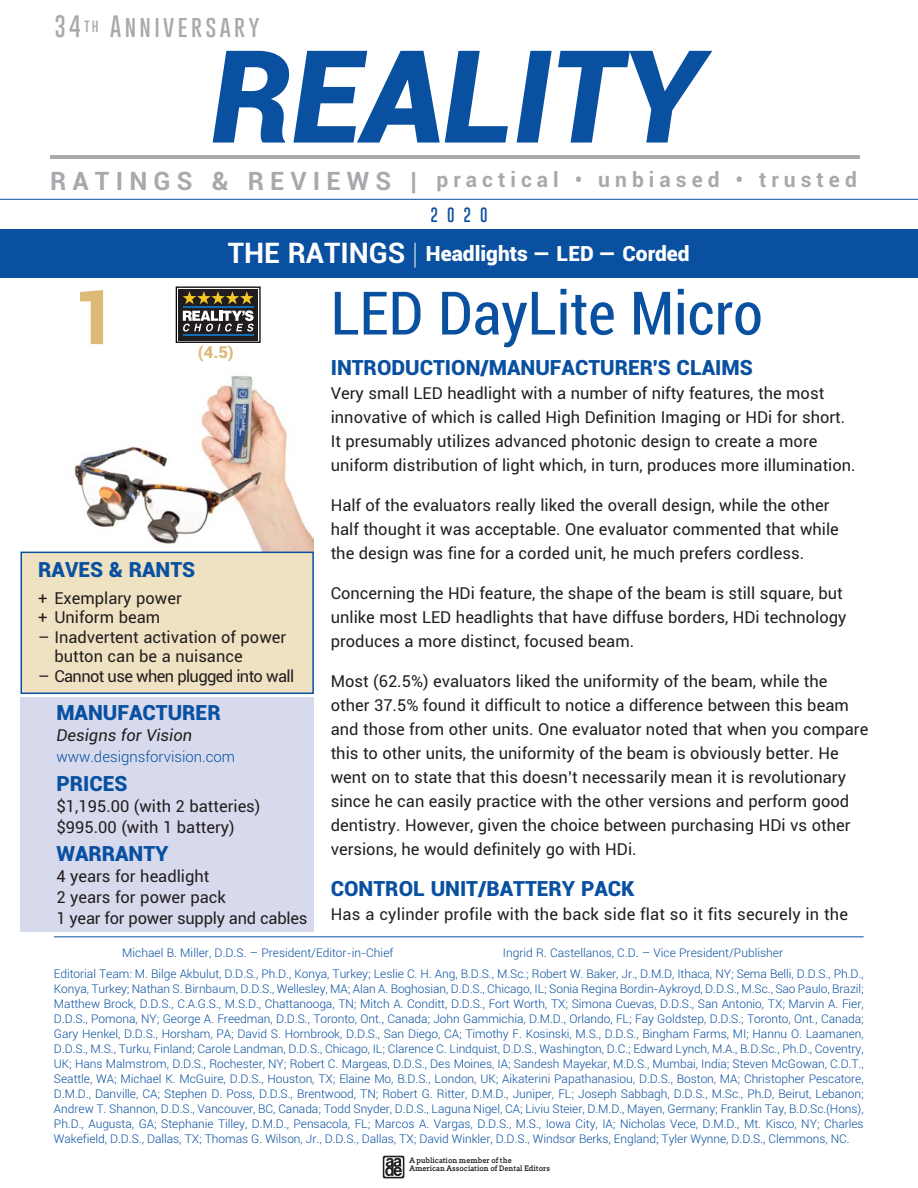
<style>
.page{position:relative;width:918px;height:1188px;background:#fff}
.page>*{position:absolute;margin:0;border:0;box-sizing:border-box;transform-origin:0 0}
.t1{font:italic 900 129px "Roboto";letter-spacing:-.01em;color:#0950a0}
.t2{font:900 75px "Roboto";color:#ddba77}
.t3{font:condensed 60px "Roboto";color:#0950a0}
.t4{font:100 22.5px "Gobold";letter-spacing:.15em;color:#a7a9ac}
.t5{font:900 21px "Roboto";color:#0950a0}
.t6{font:700 21px "Roboto";letter-spacing:.24em;color:#a7a9ac}
.t7{font:900 21px "Roboto";color:#fff}
.t8{font:16.5px/24px "Roboto";color:#231f20}
.t9{font:16.5px "Roboto";letter-spacing:-.04em;color:#231f20}
.t10{font:italic 16.5px "Roboto";color:#231f20}
.t11{font:900 16.5px "Roboto";color:#ddba77}
.t12{font:300 15px "Roboto";color:#0950a0}
.t13{font:100 15px "Gobold";color:#0950a0}
.t14{font:300 12px/15px "Roboto";letter-spacing:-.005em;color:#0950a0}
.t15{font:700 7.5px/7.5px "Twentytwelve Slab";color:#231f20}
.s1{font-size:25.5px}
.s2{font-weight:700;font-size:28.5px}
</style>
<div class="page">
<svg style="left:383px;top:1156px;width:21px;height:22px"></svg>
<img style="left:43px;top:376px;width:271px;height:176px">
<svg style="left:0;top:199px;width:918px;height:31px"></svg>
<hr style="left:50px;top:155px;width:810px;height:4px;background:#a7a9ac">
<div style="left:0;top:230px;width:918px;height:48px;background:#0950a0"></div>
<svg style="left:415px;top:243px;width:1px;height:25px"></svg>
<div style="left:20px;top:697px;width:294px;height:235px;background:#d7daed"></div>
<hr style="left:54px;top:936px;width:810px;height:1px;background:#0950a0">
<svg style="left:176px;top:287px;width:85px;height:56px;background:#58544b"></svg>
<hr style="left:183px;top:335px;width:70px;height:1px;background:#0f6db6">
<hr style="left:183px;top:306px;width:70px;height:2px;background:#0f6db6">
<div style="left:22px;top:553px;width:290px;height:140px;background:#efe2c2"></div>
<div style="left:21px;top:552px;width:293px;height:142px;border:2px solid #0950a0"></div>
<h3 class="t4" style="left:55px;top:16px;width:207px">34<sup>th</sup> Anniversary</h3>
<h1 class="t1" style="left:210px;top:51px;width:494px">REALITY</h1>
<h3 class="t6" style="left:50px;top:167px;width:808px"><span class="s1">RATINGS &amp; REVIEWS |</span> practical • unbiased • trusted</h3>
<p class="t13" style="left:431px;top:208px;width:59px">2020</p>
<h3 class="t7" style="left:228px;top:245px;width:463px"><span class="s2">THE RATINGS</span> Headlights — LED — Corded</h3>
<h3 class="t3" style="left:331px;top:272px;width:434px">LED DayLite Micro</h3>
<h3 class="t5" style="left:331px;top:359px;width:424px">INTRODUCTION/MANUFACTURER'S CLAIMS</h3>
<p class="t8" style="left:331px;top:382px;width:526px">Very small LED headlight with a number of nifty features, the most innovative of which is called High Definition Imaging or HDi for short.<br>It presumably utilizes advanced photonic design to create a more uniform distribution of light which, in turn, produces more illumination.</p>
<h3 class="t8" style="left:331px;top:494px;width:510px">Half of the evaluators really liked the overall design, while the other half thought it was acceptable. One evaluator commented that while the design was fine for a corded unit, he much prefers cordless.</h3>
<h3 class="t8" style="left:331px;top:583px;width:517px">Concerning the HDi feature, the shape of the beam is still square, but unlike most LED headlights that have diffuse borders, HDi technology produces a more distinct, focused beam.</h3>
<p class="t8" style="left:331px;top:671px;width:539px">Most (62.5%) evaluators liked the uniformity of the beam, while the other 37.5% found it difficult to notice a difference between this beam and those from other units. One evaluator noted that when you compare this to other units, the uniformity of the beam is obviously better. He went on to state that this doesn’t necessarily mean it is revolutionary since he can easily practice with the other versions and perform good dentistry. However, given the choice between purchasing HDi vs other versions, he would definitely go with HDi.</p>
<h3 class="t5" style="left:331px;top:880px;width:305px">CONTROL UNIT/BATTERY PACK</h3>
<h3 class="t8" style="left:331px;top:903px;width:519px">Has a cylinder profile with the back side flat so it fits securely in the</h3>
<h2 class="t2" style="left:72px;top:287px;width:45px">1</h2>
<h3 class="t11" style="left:198px;top:346px;width:37px">(4.5)</h3>
<h3 class="t5" style="left:38px;top:561px;width:159px">RAVES &amp; RANTS</h3>
<h3 class="t8" style="left:38px;top:589px;width:145px;line-height:19.5px">+ Exemplary power + Uniform beam</h3>
<h3 class="t8" style="left:54px;top:628px;width:233px;line-height:19.5px;text-indent:-16px">– Inadvertent activation of power button can be a nuisance</h3>
<h3 class="t9" style="left:38px;top:669px;width:257px">– Cannot use when plugged into wall</h3>
<h3 class="t5" style="left:56px;top:704px;width:166px">MANUFACTURER</h3>
<h3 class="t10" style="left:56px;top:726px;width:137px">Designs for Vision</h3>
<p class="t12" style="left:56px;top:751px;width:180px">www.designsforvision.com</p>
<h3 class="t5" style="left:56px;top:775px;width:73px">PRICES</h3>
<h3 class="t8" style="left:56px;top:797px;width:206px;line-height:21px">$1,195.00 (with 2 batteries) $995.00 (with 1 battery)</h3>
<h3 class="t5" style="left:56px;top:845px;width:114px">WARRANTY</h3>
<h3 class="t8" style="left:56px;top:867px;width:253px;line-height:21px">4 years for headlight<br>2 years for power pack<br>1 year for power supply and cables</h3>
<p class="t14" style="left:122px;top:946px;width:273px">Michael B. Miller, D.D.S. – President/Editor-in-Chief</p>
<p class="t14" style="left:54px;top:943px;width:811px;line-height:21.5px;text-indent:449px">Ingrid R. Castellanos, C.D. – Vice President/Publisher<br>Editorial Team: M. Bilge Akbulut, D.D.S., Ph.D., Konya, Turkey; Leslie C. H. Ang, B.D.S., M.Sc.; Robert W. Baker, Jr., D.M.D, Ithaca, NY; Sema Belli, D.D.S., Ph.D.,</p>
<p class="t14" style="left:54px;top:983px;width:811px;text-align:justify">Konya, Turkey; Nathan S. Birnbaum, D.D.S., Wellesley, MA; Alan A. Boghosian, D.D.S., Chicago, IL; Sonia Regina Bordin-Aykroyd, D.D.S., M.Sc., Sao Paulo, Brazil; Matthew Brock, D.D.S., C.A.G.S., M.S.D., Chattanooga, TN; Mitch A. Conditt, D.D.S., Fort Worth, TX; Simona Cuevas, D.D.S., San Antonio, TX; Marvin A. Fier, D.D.S., Pomona, NY; George A. Freedman, D.D.S., Toronto, Ont., Canada; John Gammichia, D.M.D., Orlando, FL; Fay Goldstep, D.D.S.; Toronto, Ont., Canada; Gary Henkel, D.D.S., Horsham, PA; David S. Hornbrook, D.D.S., San Diego, CA; Timothy F. Kosinski, M.S., D.D.S., Bingham Farms, MI; Hannu O. Laamanen, D.D.S., M.S., Turku, Finland; Carole Landman, D.D.S., Chicago, IL; Clarence C. Lindquist, D.D.S., Washington, D.C.; Edward Lynch, M.A., B.D.Sc., Ph.D., Coventry, UK; Hans Malmstrom, D.D.S., Rochester, NY; Robert C. Margeas, D.D.S., Des Moines, IA; Sandesh Mayekar, M.D.S., Mumbai, India; Steven McGowan, C.D.T., Seattle, WA; Michael K. McGuire, D.D.S., Houston, TX; Elaine Mo, B.D.S., London, UK; Aikaterini Papathanasiou, D.D.S., Boston, MA; Christopher Pescatore, D.M.D., Danville, CA; Stephen D. Poss, D.D.S., Brentwood, TN; Robert G. Ritter, D.M.D., Juniper, FL; Joseph Sabbagh, D.D.S., M.Sc., Ph.D, Beirut, Lebanon; Andrew T. Shannon, D.D.S., Vancouver, BC, Canada; Todd Snyder, D.D.S., Laguna Nigel, CA; Liviu Steier, D.M.D., Mayen, Germany; Franklin Tay, B.D.Sc.(Hons), Ph.D., Augusta, GA; Stephanie Tilley, D.M.D., Pensacola, FL; Marcos A. Vargas, D.D.S., M.S., Iowa City, IA; Nicholas Vece, D.M.D., Mt. Kisco, NY; Charles Wakefield, D.D.S., Dallas, TX; Thomas G. Wilson, Jr., D.D.S., Dallas, TX; David Winkler, D.D.S., Windsor Berks, England; Tyler Wynne, D.D.S., Clemmons, NC.</p>
<p class="t15" style="left:409px;top:1157px;width:142px">A publication member of the<br>American Association of Dental Editors</p>
</div>
